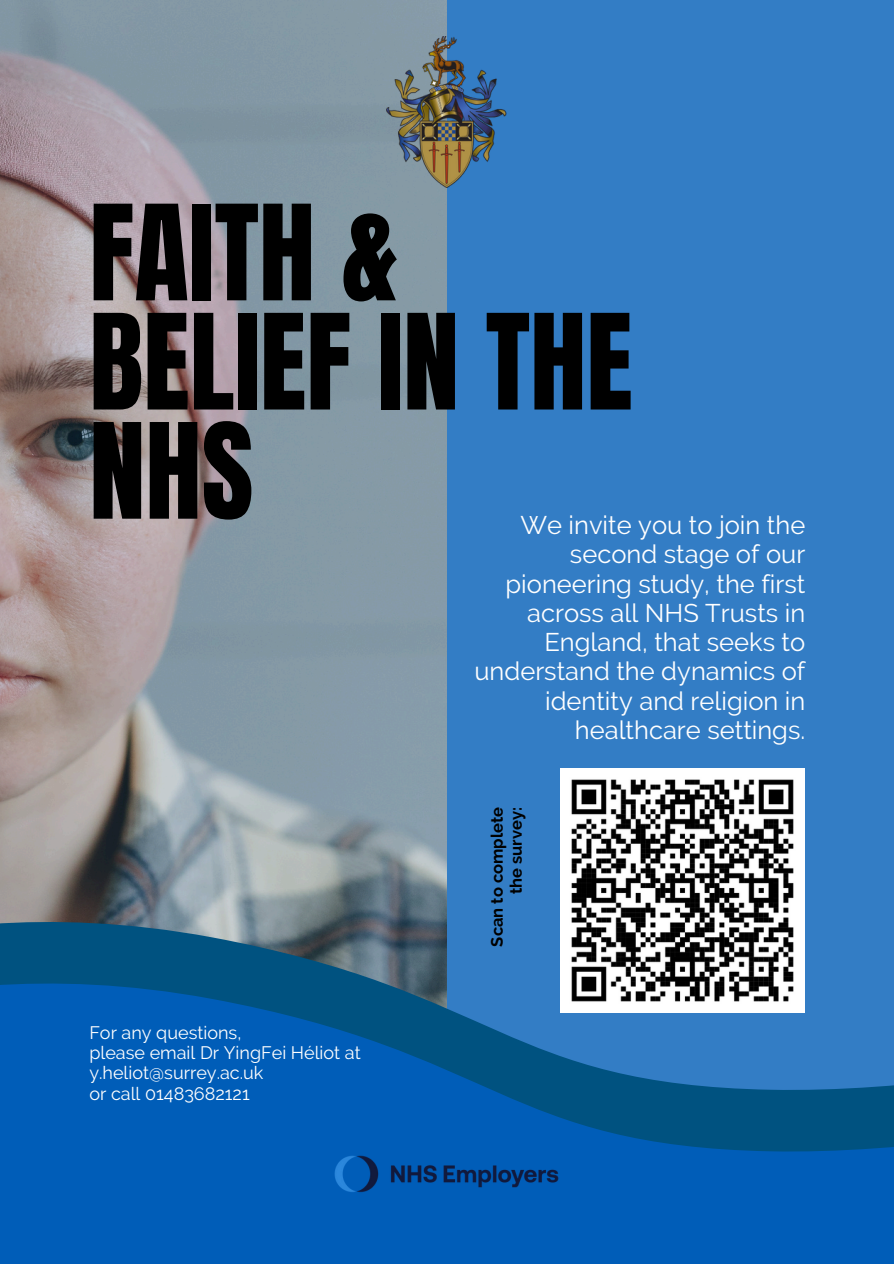
<style>
.page{position:relative;width:894px;height:1264px;background:#fff}
.page>*{position:absolute;margin:0;border:0;box-sizing:border-box;transform-origin:0 0}
.t1{font:112.5px/109.2px "Anton";color:#000}
.t2{font:25.5px/29.2px "Raleway";color:#fff;text-align:right}
.t3{font:18px/20.2px "Raleway";color:#fff}
.t4{font:700 16.5px/19.2px "Raleway";color:#000;text-align:right}
</style>
<div class="page">
<div style="left:0;top:0;width:893px;height:1263px;background:#337dc5"></div>
<img style="left:0;top:0;width:447px;height:906px">
<svg style="left:0;top:906px;width:805px;height:62px"></svg>
<svg style="left:0;top:968px;width:893px;height:295px;fill:#005db8"></svg>
<img style="left:386px;top:36px;width:120px;height:151px">
<img style="left:322px;top:1139px;width:249px;height:69px">
<img style="left:560px;top:768px;width:244px;height:244px">
<p class="t1" style="left:89px;top:200px;width:544px">FAITH &amp;<br>BELIEF IN THE<br>NHS</p>
<h3 class="t2" style="left:474px;top:510px;width:332px">We invite you to join the second stage of our pioneering study, the first across all NHS Trusts in<br>England, that seeks to understand the dynamics of identity and religion in healthcare settings.</h3>
<p class="t3" style="left:89px;top:1022px;width:153px">For any questions,</p>
<p class="t3" style="left:89px;top:1042px;width:273px">please email Dr YingFei Héliot at y.heliot@surrey.ac.uk</p>
<p class="t3" style="left:89px;top:1082px;width:162px">or call 01483682121</p>
<p class="t4" style="left:487px;top:946px;width:141px;rotate:-90deg">Scan to complete the survey:</p>
</div>
